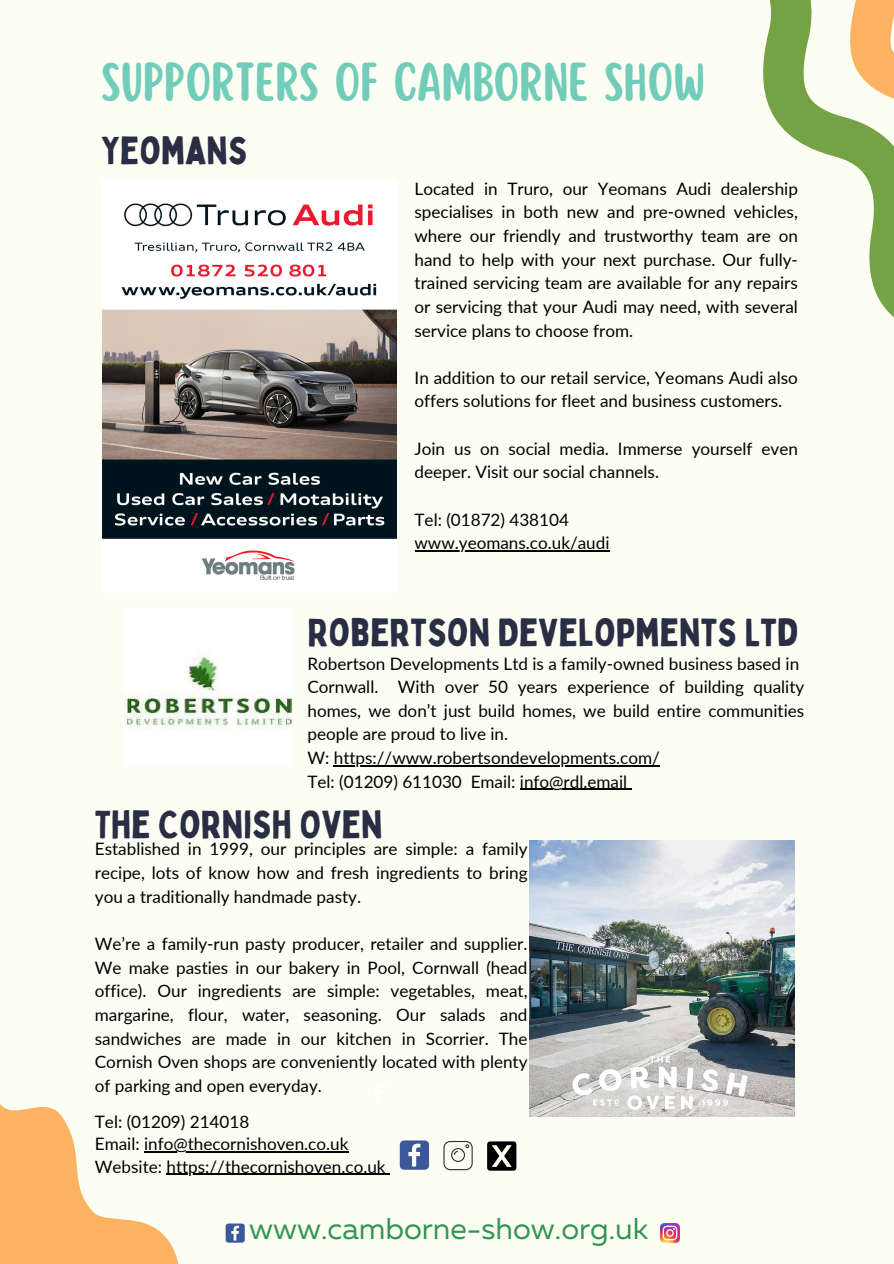
<style>
.page{position:relative;width:894px;height:1264px;background:#fff}
.page>*{position:absolute;margin:0;border:0;box-sizing:border-box;transform-origin:0 0}
.t1{font:48px "Scripter";color:#71ccba}
.t2{font:38.55px "Bobby Jones";color:#2a2e44}
.t3{font:38.25px "Bobby Jones";color:#2a2e44}
.t4{font:30px "Muller";color:#329453}
.t5{font:17.1px/23.7px "Lato";color:#000;text-align:justify}
</style>
<div class="page">
<div style="left:0;top:0;width:893px;height:1263px;background:#fcfef3"></div>
<svg style="left:0;top:1104px;width:208px;height:159px"></svg>
<svg style="left:763px;top:0;width:130px;height:317px"></svg>
<svg style="left:225px;top:1223px;width:20px;height:19px"></svg>
<img style="left:660px;top:1223px;width:19px;height:19px">
<img style="left:102px;top:179px;width:294px;height:413px">
<img style="left:529px;top:840px;width:265px;height:275px">
<svg style="left:443px;top:1141px;width:29px;height:29px"></svg>
<svg style="left:487px;top:1141px;width:29px;height:29px"></svg>
<svg style="left:375px;top:1084px;width:12px;height:16px"></svg>
<img style="left:530px;top:991px;width:259px;height:126px">
<svg style="left:399px;top:1140px;width:30px;height:29px"></svg>
<img style="left:124px;top:609px;width:167px;height:156px">
<hr style="left:414px;top:550px;width:195px;height:1px;background:#000">
<hr style="left:144px;top:1151px;width:204px;height:1px;background:#000">
<hr style="left:166px;top:1173px;width:219px;height:1px;background:#000">
<hr style="left:334px;top:765px;width:325px;height:1px;background:#000">
<hr style="left:519px;top:788px;width:108px;height:2px;background:#000">
<p class="t1" style="left:101px;top:58px;width:605px">SUPPORTERS OF CAMBORNE SHOW</p>
<p class="t3" style="left:101px;top:126px;width:148px">YEOMANS</p>
<h2 class="t5" style="left:414px;top:176px;width:385px">Located in Truro, our Yeomans Audi dealership specialises in both new and pre-owned vehicles, where our friendly and trustworthy team are on hand to help with your next purchase. Our fully&shy;trained servicing team are available for any repairs or servicing that your Audi may need, with several service plans to choose from.</h2>
<p class="t5" style="left:414px;top:365px;width:385px">In addition to our retail service, Yeomans Audi also offers solutions for fleet and business customers.</p>
<p class="t5" style="left:414px;top:436px;width:385px">Join us on social media. Immerse yourself even deeper. Visit our social channels.</p>
<p class="t5" style="left:414px;top:507px;width:156px">Tel: (01872) 438104</p>
<p class="t5" style="left:414px;top:530px;width:196px">www.yeomans.co.uk/audi</p>
<p class="t2" style="left:307px;top:608px;width:492px">ROBERTSON DEVELOPMENTS LTD</p>
<p class="t5" style="left:307px;top:651px;width:493px">Robertson Developments Ltd is a family-owned business based in</p>
<p class="t5" style="left:307px;top:674px;width:498px">Cornwall. With over 50 years experience of building quality homes, we don’t just build homes, we build entire communities people are proud to live in.</p>
<p class="t5" style="left:307px;top:745px;width:354px">W: https://www.robertsondevelopments.com/</p>
<p class="t5" style="left:307px;top:769px;width:156px">Tel: (01209) 611030</p>
<p class="t5" style="left:470px;top:769px;width:158px">Email: info@rdl.email</p>
<p class="t2" style="left:95px;top:800px;width:289px">THE CORNISH OVEN</p>
<p class="t5" style="left:95px;top:837px;width:434px">Established in 1999, our principles are simple: a family recipe, lots of know how and fresh ingredients to bring you a traditionally handmade pasty.</p>
<h2 class="t5" style="left:95px;top:931px;width:434px">We’re a family-run pasty producer, retailer and supplier.<br>We make pasties in our bakery in Pool, Cornwall (head office). Our ingredients are simple: vegetables, meat, margarine, flour, water, seasoning. Our salads and sandwiches are made in our kitchen in Scorrier. The Cornish Oven shops are conveniently located with plenty of parking and open everyday.</h2>
<p class="t5" style="left:95px;top:1109px;width:156px">Tel: (01209) 214018</p>
<p class="t5" style="left:95px;top:1131px;width:255px">Email: info@thecornishoven.co.uk</p>
<p class="t5" style="left:95px;top:1153px;width:292px">Website: https://thecornishoven.co.uk</p>
<p class="t4" style="left:249px;top:1216px;width:400px">www.camborne-show.org.uk</p>
</div>
